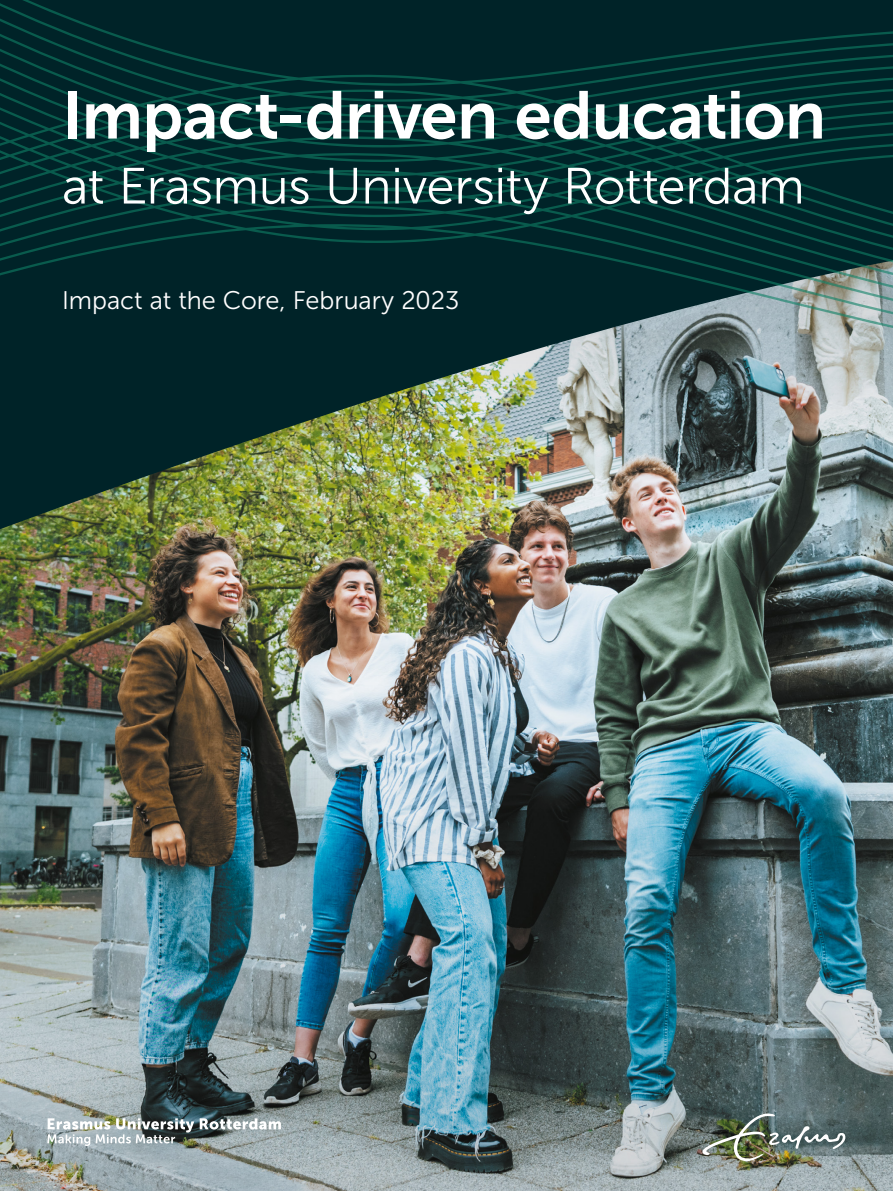
<style>
.page{position:relative;width:893px;height:1191px;background:#fff}
.page>*{position:absolute;margin:0;border:0;box-sizing:border-box;transform-origin:0 0}
.t1{font:67.2px "Museo Sans 700";letter-spacing:-.01em;color:#fff}
.t2{font:50.75px "Museo Sans 300";letter-spacing:-.005em;color:#fff}
.t3{font:25.38px "Museo Sans 300";color:#fff}
</style>
<div class="page">
<img style="left:0;top:540px;width:893px;height:651px">
<img style="left:0;top:373px;width:893px;height:167px">
<svg style="left:0;top:0;width:893px;height:373px;background:#0d3436"></svg>
<svg style="left:200px;top:1118px;width:81px;height:11px"></svg>
<svg style="left:47px;top:1118px;width:147px;height:28px"></svg>
<img style="left:702px;top:1113px;width:143px;height:48px">
<h1 class="t1" style="left:62px;top:78px;width:766px">Impact-driven education</h1>
<p class="t2" style="left:62px;top:159px;width:744px">at Erasmus University Rotterdam</p>
<p class="t3" style="left:62px;top:286px;width:399px">Impact at the Core, February 2023</p>
</div>
